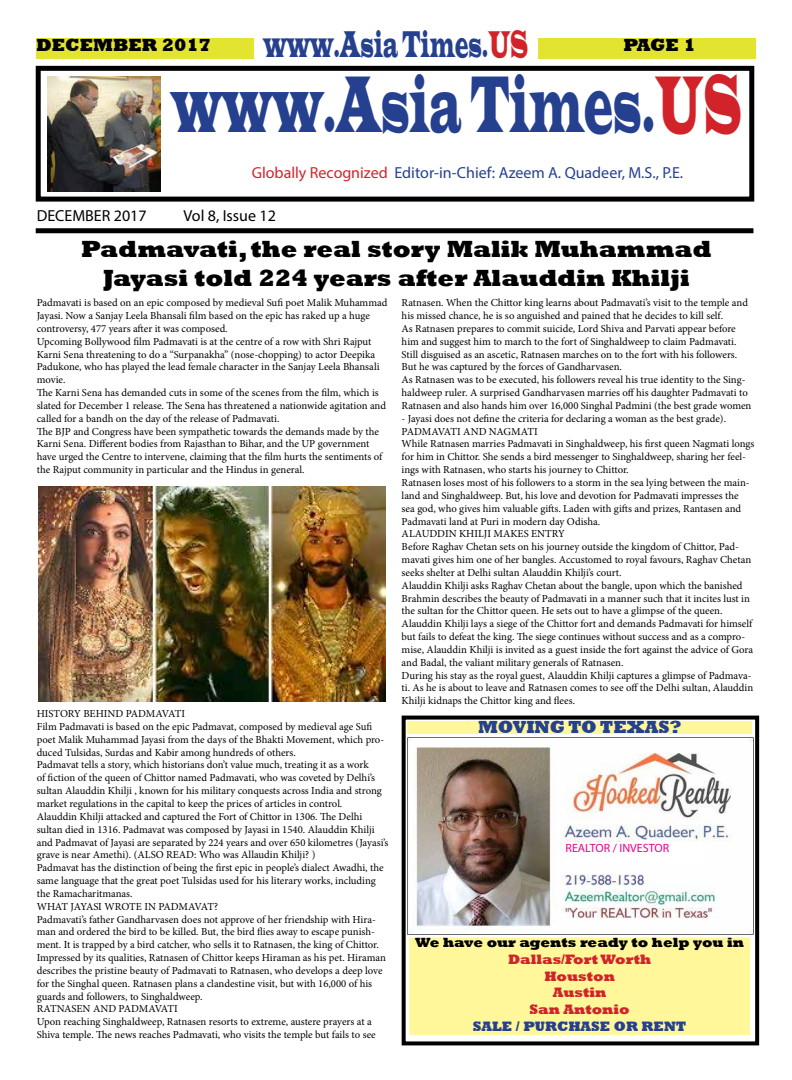
<style>
.page{position:relative;width:792px;height:1080px;background:#fff}
.page>*{position:absolute;margin:0;border:0;box-sizing:border-box;transform-origin:0 0}
.t1{font:82.5px "Latin Wide";color:#25408f;scale:.39 1}
.t2{font:38.3px "Latin Wide";color:#25408f;scale:.39 1}
.t3{font:800 24px/28.8px "Rockwell";color:#000;text-align:center}
.t4{font:800 18px "Rockwell";color:#000}
.t5{font:800 18px "Rockwell";color:#25408f}
.t6{font:16px "Myriad Pro";color:#25408f}
.t7{font:16px "Myriad Pro";color:#000}
.t8{font:800 14px/16.8px "Rockwell";color:#d2232a;text-align:center}
.t9{font:800 14px "Rockwell";color:#000}
.t10{font:800 14px "Rockwell";color:#25408f}
.t11{font:12px "Myriad Pro";color:#ec008c}
.t12{font:10.7px/12.8px "Minion Pro";color:#000}
.s1{color:#d2232a}
</style>
<div class="page">
<div style="left:36px;top:38px;width:720px;height:21px;background:#e2e42f"></div>
<div style="left:254px;top:35px;width:284px;height:24px;background:#fff"></div>
<div style="left:36px;top:228px;width:717px;height:5px;background:#000"></div>
<div style="left:36px;top:66px;width:718px;height:136px;border:5px solid #000"></div>
<img style="left:48px;top:76px;width:112px;height:115px">
<img style="left:39px;top:487px;width:347px;height:215px">
<img style="left:407px;top:731px;width:347px;height:204px">
<div style="left:402px;top:716px;width:357px;height:329px;border:4px solid #000"></div>
<div style="left:409px;top:937px;width:342px;height:98px;background:#fff799"></div>
<div style="left:408px;top:937px;width:343px;height:99px;border:1px solid #fff"></div>
<div style="left:408px;top:721px;width:344px;height:13px;background:#fff799"></div>
<div style="left:565px;top:842px;width:137px;height:23px;background:#fff"></div>
<h3 class="t4" style="left:36px;top:35px;width:177px">DECEMBER 2017</h3>
<h2 class="t2" style="left:264px;top:20px;width:681px">www.Asia Times.<span class="s1">US</span></h2>
<h3 class="t4" style="left:623px;top:35px;width:74px">PAGE 1</h3>
<h1 class="t1" style="left:172px;top:52px;width:1463px">www.Asia Times.<span class="s1">US</span></h1>
<h3 class="t6" style="left:252px;top:162px;width:433px"><span class="s1">Globally Recognized</span> Editor-in-Chief: Azeem A. Quadeer, M.S., P.E.</h3>
<h3 class="t7" style="left:37px;top:206px;width:111px">DECEMBER 2017</h3>
<h3 class="t7" style="left:184px;top:206px;width:94px">Vol 8, Issue 12</h3>
<h3 class="t3" style="left:81px;top:235px;width:632px">Padmavati, the real story Malik Muhammad<br>Jayasi told 224 years after Alauddin Khilji</h3>
<p class="t12" style="left:37px;top:296px;width:352px">Padmavati is based on an epic composed by medieval Sufi poet Malik Muhammad Jayasi. Now a Sanjay Leela Bhansali film based on the epic has raked up a huge controversy, 477 years after it was composed.<br>Upcoming Bollywood film Padmavati is at the centre of a row with Shri Rajput Karni Sena threatening to do a “Surpanakha” (nose-chopping) to actor Deepika Padukone, who has played the lead female character in the Sanjay Leela Bhansali movie.<br>The Karni Sena has demanded cuts in some of the scenes from the film, which is slated for December 1 release. The Sena has threatened a nationwide agitation and called for a bandh on the day of the release of Padmavati.<br>The BJP and Congress have been sympathetic towards the demands made by the Karni Sena. Different bodies from Rajasthan to Bihar, and the UP government have urged the Centre to intervene, claiming that the film hurts the sentiments of the Rajput community in particular and the Hindus in general.</p>
<p class="t12" style="left:402px;top:296px;width:351px">Ratnasen. When the Chittor king learns about Padmavati’s visit to the temple and his missed chance, he is so anguished and pained that he decides to kill self.<br>As Ratnasen prepares to commit suicide, Lord Shiva and Parvati appear before him and suggest him to march to the fort of Singhaldweep to claim Padmavati.<br>Still disguised as an ascetic, Ratnasen marches on to the fort with his followers.<br>But he was captured by the forces of Gandharvasen.<br>As Ratnasen was to be executed, his followers reveal his true identity to the Sing&shy;haldweep ruler. A surprised Gandharvasen marries off his daughter Padmavati to Ratnasen and also hands him over 16,000 Singhal Padmini (the best grade women</p>
<p class="t12" style="left:402px;top:412px;width:354px">- Jayasi does not define the criteria for declaring a woman as the best grade).<br>PADMAVATI AND NAGMATI<br>While Ratnasen marries Padmavati in Singhaldweep, his first queen Nagmati longs for him in Chittor. She sends a bird messenger to Singhaldweep, sharing her feel&shy;ings with Ratnasen, who starts his journey to Chittor.<br>Ratnasen loses most of his followers to a storm in the sea lying between the main&shy;land and Singhaldweep. But, his love and devotion for Padmavati impresses the sea god, who gives him valuable gifts. Laden with gifts and prizes, Rantasen and Padmavati land at Puri in modern day Odisha.<br>ALAUDDIN KHILJI MAKES ENTRY<br>Before Raghav Chetan sets on his journey outside the kingdom of Chittor, Pad&shy;mavati gives him one of her bangles. Accustomed to royal favours, Raghav Chetan seeks shelter at Delhi sultan Alauddin Khilji’s court.<br>Alauddin Khilji asks Raghav Chetan about the bangle, upon which the banished Brahmin describes the beauty of Padmavati in a manner such that it incites lust in the sultan for the Chittor queen. He sets out to have a glimpse of the queen.<br>Alauddin Khilji lays a siege of the Chittor fort and demands Padmavati for himself but fails to defeat the king. The siege continues without success and as a compro&shy;mise, Alauddin Khilji is invited as a guest inside the fort against the advice of Gora and Badal, the valiant military generals of Ratnasen.<br>During his stay as the royal guest, Alauddin Khilji captures a glimpse of Padmava&shy;ti. As he is about to leave and Ratnasen comes to see off the Delhi sultan, Alauddin Khilji kidnaps the Chittor king and flees.</p>
<p class="t12" style="left:37px;top:707px;width:353px">HISTORY BEHIND PADMAVATI<br>Film Padmavati is based on the epic Padmavat, composed by medieval age Sufi poet Malik Muhammad Jayasi from the days of the Bhakti Movement, which pro&shy;duced Tulsidas, Surdas and Kabir among hundreds of others.<br>Padmavat tells a story, which historians don’t value much, treating it as a work<br>of fiction of the queen of Chittor named Padmavati, who was coveted by Delhi’s sultan Alauddin Khilji , known for his military conquests across India and strong market regulations in the capital to keep the prices of articles in control.<br>Alauddin Khilji attacked and captured the Fort of Chittor in 1306. The Delhi sultan died in 1316. Padmavat was composed by Jayasi in 1540. Alauddin Khilji and Padmavat of Jayasi are separated by 224 years and over 650 kilometres (Jayasi’s grave is near Amethi). (ALSO READ: Who was Allaudin Khilji? )<br>Padmavat has the distinction of being the first epic in people’s dialect Awadhi, the same language that the great poet Tulsidas used for his literary works, including the Ramacharitmanas.<br>WHAT JAYASI WROTE IN PADMAVAT?<br>Padmavati’s father Gandharvasen does not approve of her friendship with Hira&shy;man and ordered the bird to be killed. But, the bird flies away to escape punish&shy;ment. It is trapped by a bird catcher, who sells it to Ratnasen, the king of Chittor.<br>Impressed by its qualities, Ratnasen of Chittor keeps Hiraman as his pet. Hiraman describes the pristine beauty of Padmavati to Ratnasen, who develops a deep love for the Singhal queen. Ratnasen plans a clandestine visit, but with 16,000 of his guards and followers, to Singhaldweep.<br>RATNASEN AND PADMAVATI<br>Upon reaching Singhaldweep, Ratnasen resorts to extreme, austere prayers at a Shiva temple. The news reaches Padmavati, who visits the temple but fails to see</p>
<h3 class="t5" style="left:478px;top:717px;width:205px">MOVING TO TEXAS?</h3>
<p class="t11" style="left:566px;top:840px;width:105px">REALTOR / INVESTOR</p>
<h3 class="t9" style="left:415px;top:934px;width:330px">We have our agents ready to help you in</h3>
<h3 class="t8" style="left:508px;top:951px;width:145px">Dallas/Fort Worth<br>Houston<br>Austin<br>San Antonio</h3>
<h3 class="t10" style="left:473px;top:1018px;width:215px">SALE / PURCHASE OR RENT</h3>
</div>
